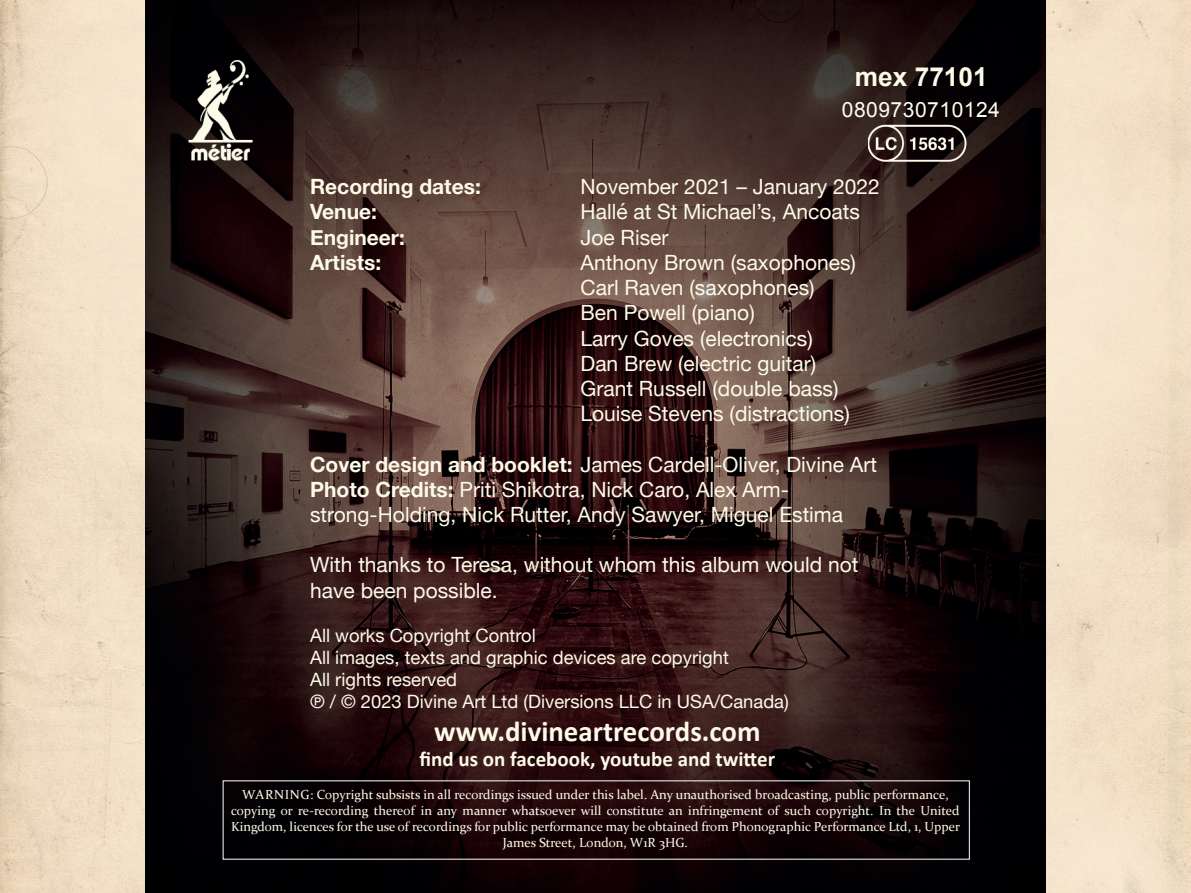
<style>
.page{position:relative;width:1191px;height:893px;background:#fff}
.page>*{position:absolute;margin:0;border:0;box-sizing:border-box;transform-origin:0 0}
.t1{font:700 28.8px "Calibri";color:#fefae8}
.t2{font:700 26.25px "Arial";color:#fefae8}
.t3{font:21px/25.2px "Helvetica Neue";color:#fefae8}
.t4{font:700 21px "Helvetica Neue";color:#fefae8}
.t5{font:700 21px "Calibri";color:#fefae8}
.t6{font:21px "Arial";letter-spacing:.025em;color:#fffdec}
.t7{font:18.3px/22px "Helvetica Neue";color:#fefae8}
.t8{font:13.2px/15.8px "Constantia";color:#fefae8;text-align:center}
.s1{font-weight:700}
</style>
<div class="page">
<img style="left:0;top:0;width:1191px;height:893px">
<img style="left:145px;top:0;width:900px;height:893px">
<img style="left:868px;top:123px;width:101px;height:42px">
<img style="left:170px;top:54px;width:95px;height:114px">
<p class="t2" style="left:855px;top:59px;width:134px">mex 77101</p>
<p class="t6" style="left:842px;top:96px;width:160px">0809730710124</p>
<p class="t4" style="left:310px;top:170px;width:172px">Recording dates:</p>
<p class="t3" style="left:580px;top:175px;width:301px">November 2021 – January 2022</p>
<p class="t4" style="left:310px;top:196px;width:68px">Venue:</p>
<p class="t3" style="left:580px;top:201px;width:281px">Hallé at St Michael’s, Ancoats</p>
<p class="t4" style="left:310px;top:221px;width:96px">Engineer:</p>
<p class="t3" style="left:580px;top:226px;width:89px">Joe Riser</p>
<p class="t4" style="left:310px;top:246px;width:73px">Artists:</p>
<p class="t3" style="left:580px;top:251px;width:277px">Anthony Brown (saxophones)<br>Carl Raven (saxophones)<br>Ben Powell (piano)<br>Larry Goves (electronics)<br>Dan Brew (electric guitar)<br>Grant Russell (double bass)<br>Louise Stevens (distractions)</p>
<p class="t3" style="left:310px;top:453px;width:568px"><span class="s1">Cover design and booklet:</span> James Cardell-Oliver, Divine Art<br><span class="s1">Photo Credits:</span> Priti Shikotra, Nick Caro, Alex Arm&shy;strong-Holding, Nick Rutter, Andy Sawyer, Miguel Estima</p>
<p class="t3" style="left:310px;top:553px;width:550px">With thanks to Teresa, without whom this album would not have been possible.</p>
<p class="t7" style="left:310px;top:625px;width:480px">All works Copyright Control<br>All images, texts and graphic devices are copyright<br>All rights reserved<br>℗ / © 2023 Divine Art Ltd (Diversions LLC in USA/Canada)</p>
<h1 class="t1" style="left:434px;top:714px;width:328px">www.divineartrecords.com</h1>
<p class="t5" style="left:419px;top:746px;width:357px">find us on facebook, youtube and twitter</p>
<p class="t8" style="left:231px;top:786px;width:730px">WARNING: Copyright subsists in all recordings issued under this label. Any unauthorised broadcasting, public performance, copying or re-recording thereof in any manner whatsoever will constitute an infringement of such copyright. In the United Kingdom, licences for the use of recordings for public performance may be obtained from Phonographic Performance Ltd, 1, Upper James Street, London, W1R 3HG.</p>
</div>
